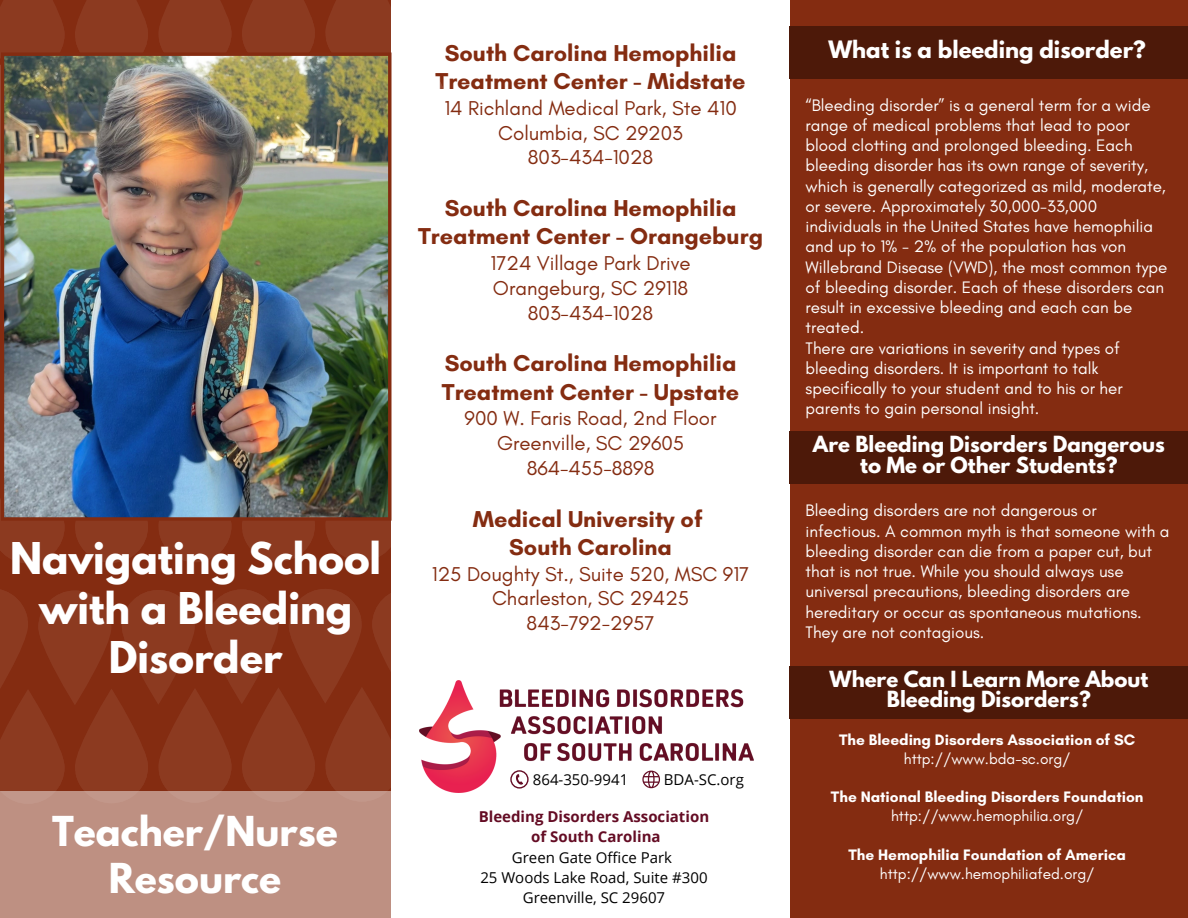
<style>
.page{position:relative;width:1188px;height:918px;background:#842c11}
.page>*{position:absolute;margin:0;border:0;box-sizing:border-box;transform-origin:0 0}
.t1{font:700 38.85px/49.5px "League Spartan";color:#fff;text-align:center}
.t2{font:700 36.6px/46.7px "League Spartan";color:#fff;text-align:center}
.t3{font:700 23.4px/28.2px "Glacial Indifference";color:#842c11;text-align:center}
.t4{font:700 21.3px "League Spartan";color:#fff}
.t5{font:20.4px "Glacial Indifference";color:#842c11}
.t6{font:700 19.8px/20.2px "League Spartan";color:#fff;text-align:center}
.t7{font:16.95px/20.2px "Glacial Indifference";color:#fff}
.t8{font:700 15.45px "Glacial Indifference";color:#fff}
.t9{font:15.45px "Glacial Indifference";color:#fff}
.t10{font:15px "Open Sans";color:#000}
.t11{font:700 15px "Open Sans";color:#640c24}
</style>
<div class="page">
<div style="left:392px;top:0;width:398px;height:918px;background:#fff"></div>
<div style="left:790px;top:26px;width:398px;height:53px;background:#4d1909"></div>
<img style="left:445px;top:681px;width:308px;height:111px">
<svg style="left:510px;top:770px;width:18px;height:18px"></svg>
<svg style="left:642px;top:771px;width:18px;height:17px"></svg>
<div style="left:790px;top:432px;width:398px;height:52px;background:#4d1909"></div>
<div style="left:0;top:792px;width:391px;height:126px;background:#be9082"></div>
<div style="left:790px;top:666px;width:398px;height:53px;background:#4d1909"></div>
<svg style="left:0;top:588px;width:445px;height:216px"></svg>
<svg style="left:0;top:499px;width:65px;height:64px"></svg>
<svg style="left:75px;top:521px;width:73px;height:42px"></svg>
<svg style="left:159px;top:521px;width:72px;height:41px"></svg>
<svg style="left:242px;top:521px;width:73px;height:41px"></svg>
<svg style="left:325px;top:446px;width:73px;height:115px"></svg>
<svg style="left:326px;top:507px;width:72px;height:54px"></svg>
<svg style="left:0;top:0;width:392px;height:291px"></svg>
<img style="left:1px;top:52px;width:390px;height:469px">
<p class="t1" style="left:10px;top:539px;width:372px">Navigating School with a Bleeding<br>Disorder</p>
<p class="t3" style="left:436px;top:39px;width:312px">South Carolina Hemophilia<br>Treatment Center - Midstate</p>
<p class="t5" style="left:444px;top:96px;width:294px">14 Richland Medical Park, Ste 410</p>
<p class="t5" style="left:498px;top:120px;width:186px">Columbia, SC 29203</p>
<p class="t5" style="left:528px;top:145px;width:127px">803-434-1028</p>
<p class="t3" style="left:418px;top:194px;width:346px">South Carolina Hemophilia<br>Treatment Center - Orangeburg</p>
<p class="t5" style="left:491px;top:251px;width:202px">1724 Village Park Drive</p>
<p class="t5" style="left:493px;top:276px;width:197px">Orangeburg, SC 29118</p>
<p class="t5" style="left:528px;top:300px;width:127px">803-434-1028</p>
<p class="t3" style="left:442px;top:349px;width:299px;text-align:left">South Carolina Hemophilia<br>Treatment Center - Upstate</p>
<p class="t5" style="left:465px;top:406px;width:253px">900 W. Faris Road, 2nd Floor</p>
<p class="t5" style="left:497px;top:431px;width:189px">Greenville, SC 29605</p>
<p class="t5" style="left:527px;top:456px;width:129px">864-455-8898</p>
<p class="t3" style="left:473px;top:504px;width:231px">Medical University of</p>
<p class="t3" style="left:509px;top:533px;width:164px">South Carolina</p>
<p class="t5" style="left:432px;top:561px;width:319px">125 Doughty St., Suite 520, MSC 917</p>
<p class="t5" style="left:492px;top:586px;width:199px">Charleston, SC 29425</p>
<p class="t5" style="left:527px;top:611px;width:129px">843-792-2957</p>
<p class="t2" style="left:52px;top:813px;width:287px">Teacher/Nurse<br>Resource</p>
<p class="t10" style="left:533px;top:769px;width:97px">864-350-9941</p>
<p class="t10" style="left:664px;top:769px;width:82px">BDA-SC.org</p>
<p class="t11" style="left:479px;top:806px;width:232px">Bleeding Disorders Association</p>
<p class="t11" style="left:531px;top:826px;width:131px">of South Carolina</p>
<p class="t10" style="left:512px;top:847px;width:162px">Green Gate Office Park</p>
<p class="t10" style="left:480px;top:867px;width:229px">25 Woods Lake Road, Suite #300</p>
<p class="t10" style="left:523px;top:887px;width:144px">Greenville, SC 29607</p>
<p class="t4" style="left:829px;top:38px;width:319px">What is a bleeding disorder?</p>
<p class="t7" style="left:806px;top:94px;width:363px">“Bleeding disorder” is a general term for a wide range of medical problems that lead to poor blood clotting and prolonged bleeding. Each bleeding disorder has its own range of severity, which is generally categorized as mild, moderate, or severe. Approximately 30,000-33,000 individuals in the United States have hemophilia and up to 1% - 2% of the population has von Willebrand Disease (VWD), the most common type of bleeding disorder. Each of these disorders can result in excessive bleeding and each can be treated.</p>
<p class="t7" style="left:806px;top:337px;width:319px">There are variations in severity and types of bleeding disorders. It is important to talk specifically to your student and to his or her parents to gain personal insight.</p>
<p class="t6" style="left:813px;top:437px;width:353px">Are Bleeding Disorders Dangerous to Me or Other Students?</p>
<p class="t7" style="left:806px;top:500px;width:366px">Bleeding disorders are not dangerous or infectious. A common myth is that someone with a bleeding disorder can die from a paper cut, but that is not true. While you should always use universal precautions, bleeding disorders are hereditary or occur as spontaneous mutations.<br>They are not contagious.</p>
<p class="t6" style="left:830px;top:671px;width:320px">Where Can I Learn More About<br>Bleeding Disorders?</p>
<p class="t8" style="left:839px;top:730px;width:298px">The Bleeding Disorders Association of SC</p>
<p class="t9" style="left:904px;top:749px;width:168px">http://www.bda-sc.org/</p>
<p class="t8" style="left:831px;top:788px;width:314px">The National Bleeding Disorders Foundation</p>
<p class="t9" style="left:891px;top:807px;width:194px">http://www.hemophilia.org/</p>
<p class="t8" style="left:848px;top:845px;width:279px">The Hemophilia Foundation of America</p>
<p class="t9" style="left:880px;top:864px;width:216px">http://www.hemophiliafed.org/</p>
</div>
